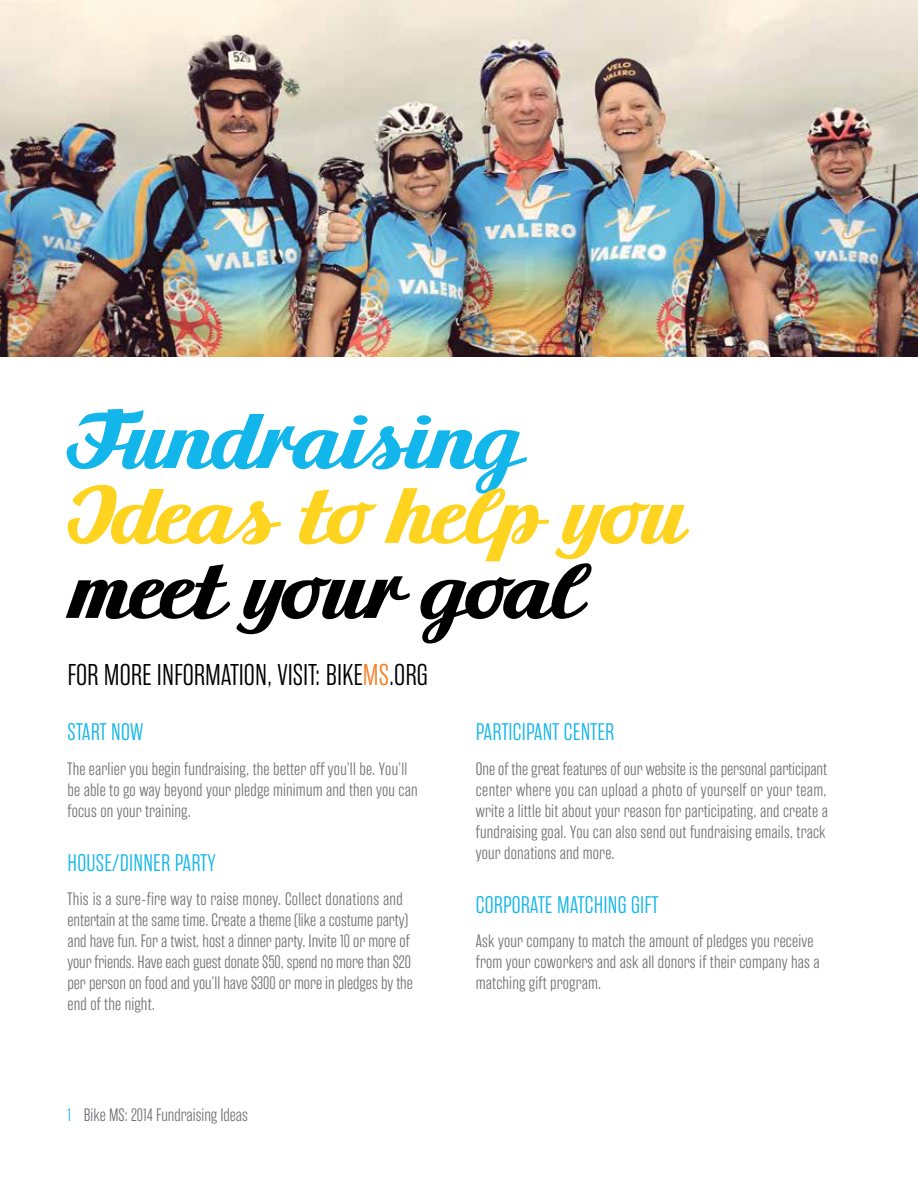
<style>
.page{position:relative;width:918px;height:1188px;background:#fff}
.page>*{position:absolute;margin:0;border:0;box-sizing:border-box;transform-origin:0 0}
.t1{font:105px "Zierfische";color:#ffd420}
.t2{font:105px "Zierfische";color:#000}
.t3{font:105px "Zierfische";color:#13b6ea}
.t4{font:300 30px "Rama Gothic E";color:#000}
.t5{font:300 24px "Rama Gothic E";letter-spacing:.01em;color:#13b6ea}
.t6{font:300 18px/21px "Rama Gothic E";letter-spacing:.01em;color:#717073}
.s1{color:#f58025}
.s2{color:#13b6ea}
</style>
<div class="page">
<img style="left:0;top:0;width:918px;height:357px">
<h1 class="t3" style="left:68px;top:384px;width:454px">Fundraising</h1>
<h1 class="t1" style="left:68px;top:459px;width:617px">Ideas to help you</h1>
<h1 class="t2" style="left:68px;top:534px;width:514px">meet your goal</h1>
<h2 class="t4" style="left:68px;top:658px;width:362px">for more information, visit: bike<span class="s1">MS</span>.org</h2>
<h3 class="t5" style="left:68px;top:719px;width:77px">Start now</h3>
<p class="t6" style="left:68px;top:758px;width:352px">The earlier you begin fundraising, the better off you’ll be. You’ll be able to go way beyond your pledge minimum and then you can focus on your training.</p>
<h3 class="t5" style="left:68px;top:850px;width:149px">House/Dinner Party</h3>
<p class="t6" style="left:68px;top:889px;width:347px">This is a sure-fire way to raise money. Collect donations and entertain at the same time. Create a theme (like a costume party) and have fun. For a twist, host a dinner party. Invite 10 or more of your friends. Have each guest donate $50, spend no more than $20 per person on food and you’ll have $300 or more in pledges by the end of the night.</p>
<p class="t6" style="left:68px;top:1104px;width:182px"><span class="s2">1</span> Bike MS: 2014 Fundraising Ideas</p>
<h3 class="t5" style="left:476px;top:719px;width:140px">Participant Center</h3>
<p class="t6" style="left:476px;top:758px;width:353px">One of the great features of our website is the personal participant center where you can upload a photo of yourself or your team, write a little bit about your reason for participating, and create a fundraising goal. You can also send out fundraising emails, track your donations and more.</p>
<h3 class="t5" style="left:476px;top:892px;width:184px">Corporate Match ing Gift</h3>
<p class="t6" style="left:476px;top:931px;width:345px">Ask your company to match the amount of pledges you receive from your coworkers and ask all donors if their company has a matching gift program.</p>
</div>
